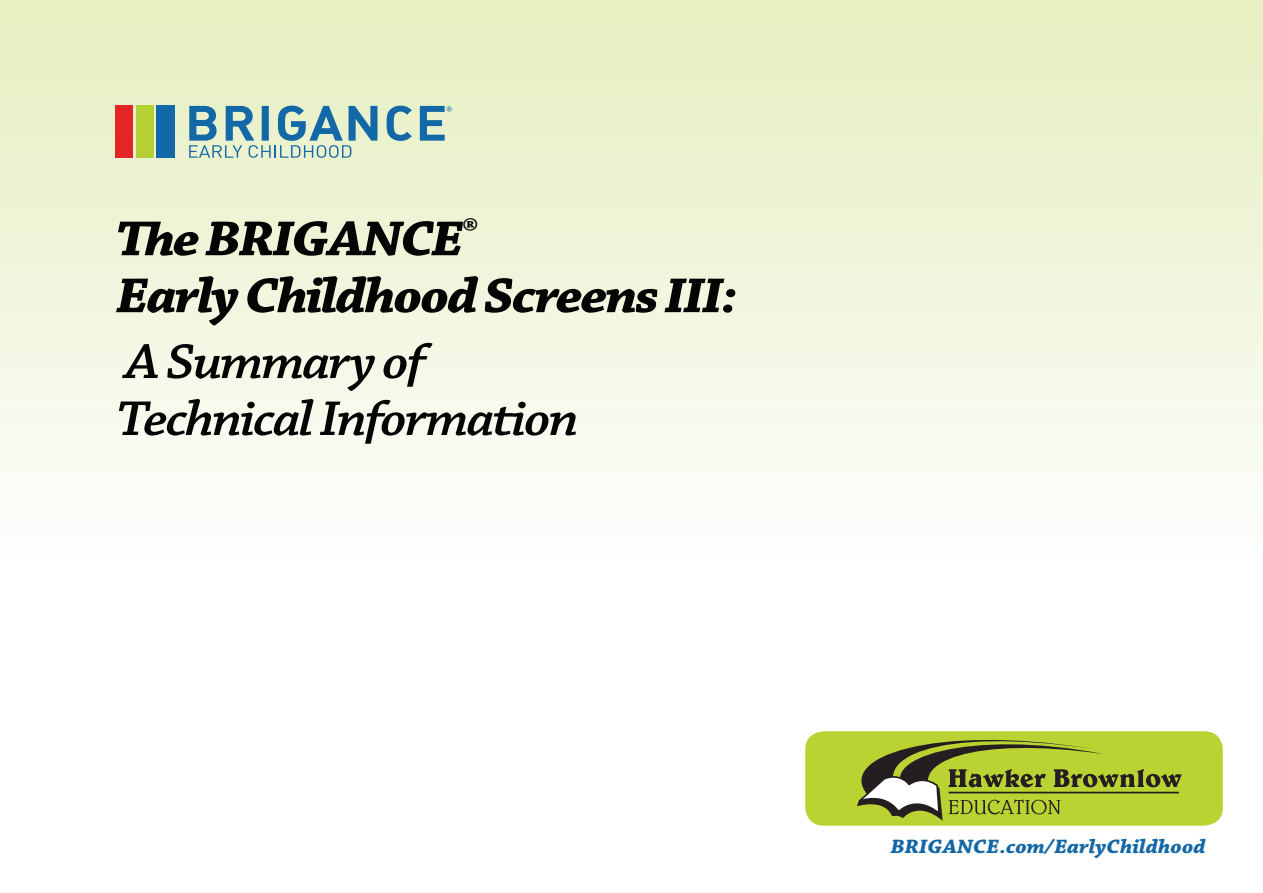
<style>
.page{position:relative;width:1263px;height:893px;background:#fff}
.page>*{position:absolute;margin:0;border:0;box-sizing:border-box;transform-origin:0 0}
.t1{font:italic 700 51.6px/57px "Chaparral Pro";letter-spacing:-.04em;color:#040503;scale:1.09 1}
.t2{font:italic 600 51.6px/57px "Chaparral Pro";letter-spacing:-.04em;color:#040503;scale:1.09 1}
.t3{font:italic 700 20.4px "Chaparral Pro";color:#1367a6;scale:1.09 1}
</style>
<div class="page">
<div style="left:0;top:0;width:1263px;height:562px;background:linear-gradient(to bottom,#e5eebe,#fdfefe)"></div>
<svg style="left:385px;top:105px;width:28px;height:37px"></svg>
<svg style="left:419px;top:105px;width:33px;height:36px"></svg>
<div style="left:115px;top:105px;width:18px;height:53px;background:#e32525"></div>
<div style="left:157px;top:105px;width:18px;height:53px;background:#1368a7"></div>
<div style="left:136px;top:105px;width:18px;height:53px;background:#b5d034"></div>
<svg style="left:188px;top:105px;width:190px;height:53px;background:#98bdbe"></svg>
<div style="left:805px;top:731px;width:418px;height:95px;background:#bad232;border-radius:18px"></div>
<svg style="left:857px;top:740px;width:325px;height:81px"></svg>
<hr style="left:949px;top:792px;width:230px;height:1px;background:#231f20">
<p class="t1" style="left:116px;top:209px;width:571px">The BRIGANCE<sup>®<br></sup>Early Childhood Screens III:</p>
<p class="t2" style="left:116px;top:337px;width:426px">A Summary of<br>Technical Information</p>
<p class="t3" style="left:891px;top:834px;width:290px">BRIGANCE.com/EarlyChildhood</p>
</div>
